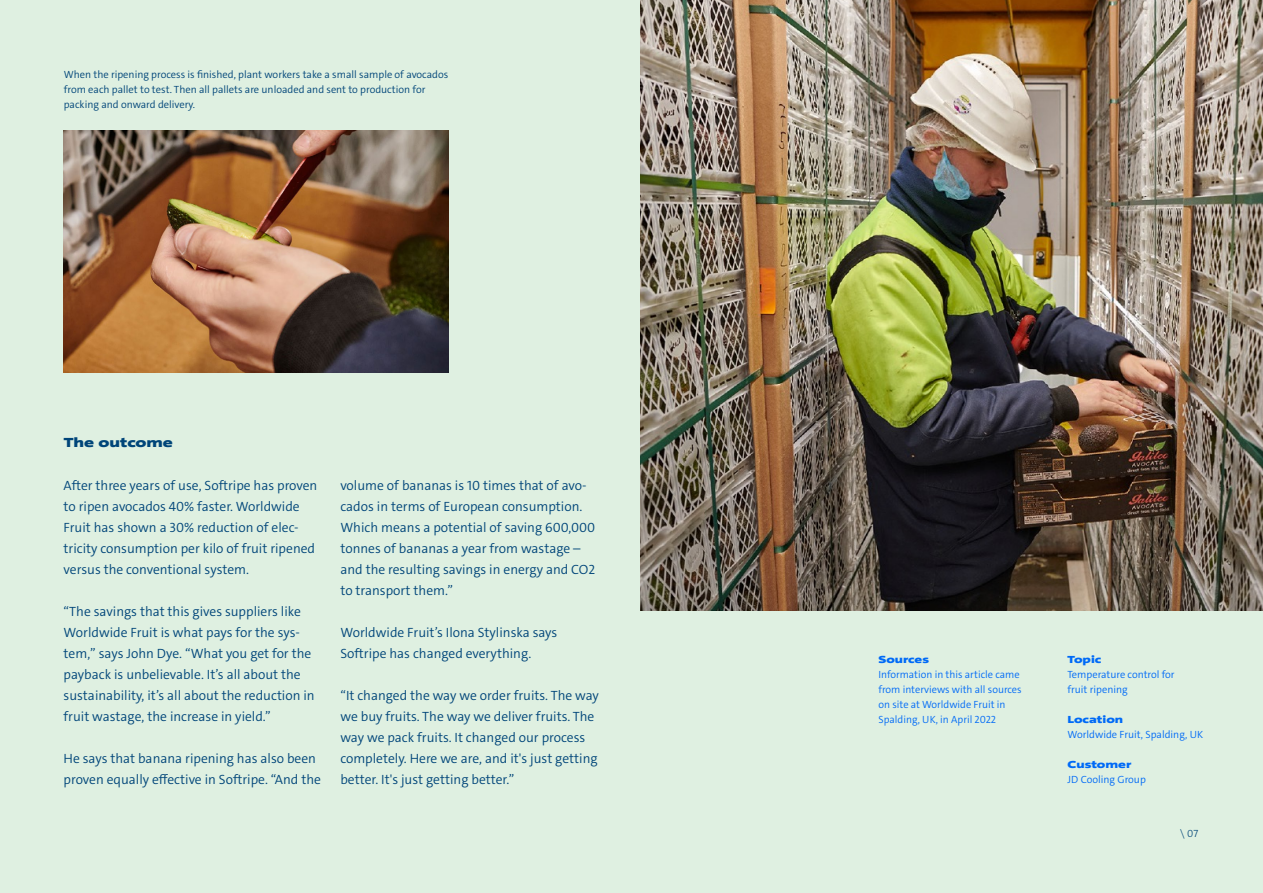
<style>
.page{position:relative;width:1263px;height:893px;background:#dff0e1}
.page>*{position:absolute;margin:0;border:0;box-sizing:border-box;transform-origin:0 0}
.t1{font:300 13.5px/21px "Grundfos The Sans";color:#004579}
.t2{font:900 13.5px "Grundfos The Sans Extd";color:#004579}
.t3{font:300 10.5px/15px "Grundfos The Sans";color:#006af7}
.t4{font:300 10.5px/15px "Grundfos The Sans";color:#004579}
.t5{font:900 10.5px "Grundfos The Sans Extd";color:#006af7}
.t6{font:300 10.5px "Grundfos The Sans";color:#004577}
</style>
<div class="page">
<img style="left:640px;top:0;width:623px;height:610px">
<img style="left:64px;top:131px;width:385px;height:241px">
<p class="t4" style="left:64px;top:67px;width:386px">When the ripening process is finished, plant workers take a small sample of avocados from each pallet to test. Then all pallets are unloaded and sent to production for packing and onward delivery.</p>
<p class="t2" style="left:64px;top:433px;width:111px">The outcome</p>
<p class="t1" style="left:64px;top:475px;width:255px">After three years of use, Softripe has proven to ripen avocados 40% faster. Worldwide Fruit has shown a 30% reduction of elec&shy;tricity consumption per kilo of fruit ripened versus the conventional system.</p>
<p class="t1" style="left:64px;top:601px;width:253px">“The savings that this gives suppliers like Worldwide Fruit is what pays for the sys&shy;tem,” says John Dye. “What you get for the payback is unbelievable. It’s all about the sustainability, it’s all about the reduction in fruit wastage, the increase in yield.”</p>
<p class="t1" style="left:64px;top:748px;width:259px">He says that banana ripening has also been proven equally effective in Softripe. “And the</p>
<p class="t1" style="left:340px;top:475px;width:256px">volume of bananas is 10 times that of avo&shy;cados in terms of European consumption.<br>Which means a potential of saving 600,000 tonnes of bananas a year from wastage – and the resulting savings in energy and CO2 to transport them.”</p>
<p class="t1" style="left:340px;top:622px;width:218px">Worldwide Fruit’s Ilona Stylinska says<br>Softripe has changed everything.</p>
<p class="t1" style="left:340px;top:685px;width:260px">“It changed the way we order fruits. The way we buy fruits. The way we deliver fruits. The way we pack fruits. It changed our process completely. Here we are, and it's just getting better. It's just getting better.”</p>
<p class="t5" style="left:878px;top:652px;width:52px">Sources</p>
<p class="t3" style="left:878px;top:667px;width:145px">Information in this article came from interviews with all sources on site at Worldwide Fruit in<br>Spalding, UK, in April 2022</p>
<p class="t5" style="left:1067px;top:652px;width:35px">Topic</p>
<p class="t3" style="left:1067px;top:667px;width:109px">Temperature control for fruit ripening</p>
<p class="t5" style="left:1067px;top:713px;width:57px">Location</p>
<p class="t3" style="left:1067px;top:727px;width:137px">Worldwide Fruit, Spalding, UK</p>
<p class="t5" style="left:1067px;top:758px;width:65px">Customer</p>
<p class="t3" style="left:1067px;top:772px;width:80px">JD Cooling Group</p>
<p class="t6" style="left:1180px;top:827px;width:20px">\ 07</p>
</div>
